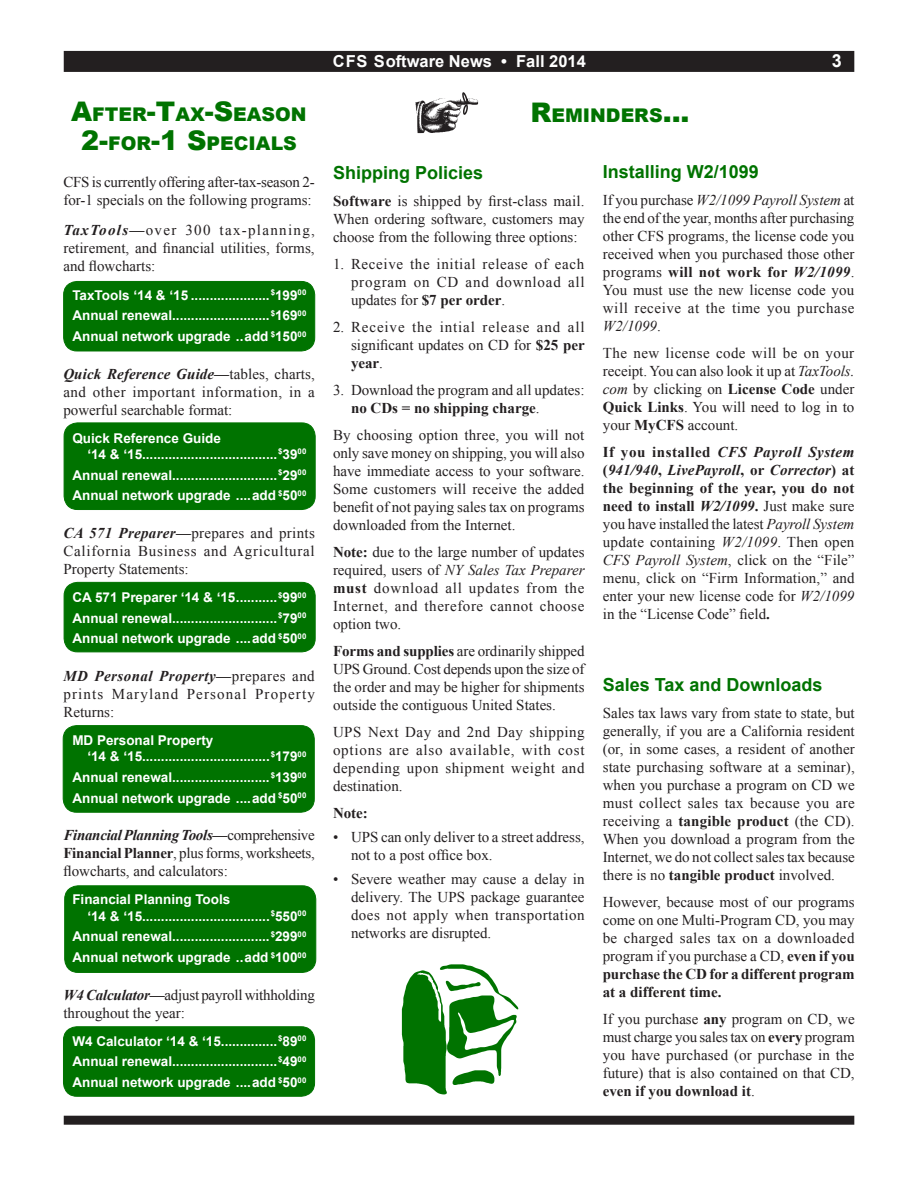
<style>
.page{position:relative;width:918px;height:1188px;background:#fff}
.page>*{position:absolute;margin:0;border:0;box-sizing:border-box;transform-origin:0 0}
.Headline{font:900 18.9px/28.5px "Arial";color:#007300;text-align:center}
.Heading_1{font:700 18px "Arial";color:#007300}
.t1{font:700 18px "Arial";color:#fff}
.Banner{font:700 16.5px "Arial";color:#fff}
.Bullet{font:15px/18px "Times New Roman";color:#231f20;text-align:justify}
.t2{font:700 15px "Times New Roman";color:#231f20}
.Pricing{font:700 13.5px/16.2px "Arial";color:#fff}
.s1{font-size:27px}
.s2{font-weight:700;font-style:italic}
.s3{font-weight:700}
.s4{font-style:italic}
</style>
<div class="page">
<div style="left:64px;top:52px;width:790px;height:19px;background:#231f20"></div>
<div style="left:64px;top:51px;width:790px;height:21px;border:2px solid #231f20"></div>
<div style="left:64px;top:1116px;width:790px;height:9px;background:#231f20"></div>
<img style="left:415px;top:98px;width:63px;height:35px">
<svg style="left:460px;top:92px;width:10px;height:24px"></svg>
<img style="left:401px;top:964px;width:118px;height:131px">
<div style="left:63px;top:1027px;width:252px;height:69px;background:#007300;border-radius:14px"></div>
<div style="left:63px;top:1027px;width:252px;height:69px;border:1px solid #007300;border-radius:14px"></div>
<div style="left:65px;top:886px;width:251px;height:86px;background:#007300;border-radius:14px"></div>
<div style="left:65px;top:886px;width:251px;height:87px;border:1px solid #007300;border-radius:14px"></div>
<div style="left:64px;top:281px;width:251px;height:70px;background:#007300;border-radius:14px"></div>
<div style="left:63px;top:281px;width:252px;height:70px;border:1px solid #007300;border-radius:14px"></div>
<div style="left:64px;top:582px;width:251px;height:70px;background:#007300;border-radius:14px"></div>
<div style="left:64px;top:582px;width:251px;height:70px;border:1px solid #007300;border-radius:14px"></div>
<div style="left:64px;top:423px;width:251px;height:87px;background:#007300;border-radius:14px"></div>
<div style="left:64px;top:423px;width:251px;height:87px;border:1px solid #007300;border-radius:14px"></div>
<div style="left:63px;top:726px;width:251px;height:86px;background:#007300;border-radius:14px"></div>
<div style="left:63px;top:725px;width:251px;height:87px;border:1px solid #007300;border-radius:14px"></div>
<p class="Headline" style="left:71px;top:100px;width:237px"><span class="s1">A</span>FT ER<span class="s1">-T</span>AX<span class="s1">-S</span>EASON<br><span class="s1">2-</span>FOR<span class="s1">-1 S</span>PECIALS</p>
<p class="Bullet" style="left:63px;top:173px;width:253px">CFS is currently offering after-tax-season 2- for-1 specials on the following programs:</p>
<p class="Bullet" style="left:63px;top:221px;width:253px"><span class="s2">TaxTools—</span>over 300 tax-planning, retirement, and financial utilities, forms, and flowcharts:</p>
<p class="Pricing" style="left:72px;top:287px;width:235px">TaxTools ‘14 &amp; ‘15 .....................<sup>$</sup>199<sup>00</sup></p>
<p class="Pricing" style="left:72px;top:308px;width:235px">Annual renewal..........................<sup>$</sup>169<sup>00</sup></p>
<p class="Pricing" style="left:72px;top:329px;width:235px">Annual network upgrade ..add <sup>$</sup>150<sup>00</sup></p>
<p class="Bullet" style="left:63px;top:364px;width:253px"><span class="s2">Quick Reference Guide—</span>tables, charts, and other important information, in a powerful searchable format:</p>
<p class="Pricing" style="left:87px;top:430px;width:220px;text-indent:-15px">Quick Reference Guide<br>‘14 &amp; ‘15....................................<sup>$</sup>39<sup>00</sup></p>
<p class="Pricing" style="left:72px;top:467px;width:235px">Annual renewal............................<sup>$</sup>29<sup>00</sup></p>
<p class="Pricing" style="left:72px;top:488px;width:235px">Annual network upgrade ....add <sup>$</sup>50<sup>00</sup></p>
<p class="Bullet" style="left:63px;top:524px;width:253px"><span class="s2">CA 571 Preparer—</span>prepares and prints California Business and Agricultural Property Statements:</p>
<p class="Pricing" style="left:72px;top:590px;width:235px">CA 571 Preparer ‘14 &amp; ‘15...........<sup>$</sup>99<sup>00</sup></p>
<p class="Pricing" style="left:72px;top:610px;width:235px">Annual renewal............................<sup>$</sup>79<sup>00</sup></p>
<p class="Pricing" style="left:72px;top:631px;width:235px">Annual network upgrade ....add <sup>$</sup>50<sup>00</sup></p>
<p class="Bullet" style="left:63px;top:667px;width:253px"><span class="s2">MD Personal Property—</span>prepares and prints Maryland Personal Property Returns:</p>
<p class="Pricing" style="left:87px;top:733px;width:220px;text-indent:-15px">MD Personal Property<br>‘14 &amp; ‘15..................................<sup>$</sup>179<sup>00</sup></p>
<p class="Pricing" style="left:72px;top:770px;width:235px">Annual renewal..........................<sup>$</sup>139<sup>00</sup></p>
<p class="Pricing" style="left:72px;top:790px;width:235px">Annual network upgrade ....add <sup>$</sup>50<sup>00</sup></p>
<p class="Bullet" style="left:63px;top:826px;width:253px"><span class="s2">Financial Planning Tools—</span>comprehensive <span class="s3">Financial Planner</span>, plus forms, worksheets, flowcharts, and calculators:</p>
<p class="Pricing" style="left:87px;top:892px;width:220px;text-indent:-15px">Financial Planning Tools<br>‘14 &amp; ‘15..................................<sup>$</sup>550<sup>00</sup></p>
<p class="Pricing" style="left:72px;top:929px;width:235px">Annual renewal..........................<sup>$</sup>299<sup>00</sup></p>
<p class="Pricing" style="left:72px;top:950px;width:235px">Annual network upgrade ..add <sup>$</sup>100<sup>00</sup></p>
<p class="Bullet" style="left:63px;top:985px;width:253px"><span class="s2">W4 Calculator—</span>adjust payroll withholding throughout the year:</p>
<p class="Pricing" style="left:72px;top:1033px;width:235px">W4 Calculator ‘14 &amp; ‘15...............<sup>$</sup>89<sup>00</sup></p>
<p class="Pricing" style="left:72px;top:1054px;width:235px">Annual renewal............................<sup>$</sup>49<sup>00</sup></p>
<p class="Pricing" style="left:72px;top:1075px;width:235px">Annual network upgrade ....add <sup>$</sup>50<sup>00</sup></p>
<p class="Banner" style="left:333px;top:50px;width:254px">CFS Software News • Fall 2014</p>
<p class="t1" style="left:832px;top:49px;width:12px">3</p>
<p class="Headline" style="left:530px;top:101px;width:161px"><span class="s1">R</span>EMI NDERS<span class="s1">...</span></p>
<p class="Heading_1" style="left:333px;top:160px;width:152px">Shipping Policies</p>
<p class="Bullet" style="left:333px;top:191px;width:253px"><span class="s3">Software</span> is shipped by first-class mail.<br>When ordering software, customers may choose from the following three options:</p>
<p class="Bullet" style="left:351px;top:254px;width:235px;text-indent:-18px">1. Receive the initial release of each program on CD and download all updates for <span class="s3">$7 per order</span>.</p>
<p class="Bullet" style="left:351px;top:317px;width:235px;text-indent:-18px">2. Receive the intial release and all significant updates on CD for <span class="s3">$25 per year</span>.</p>
<p class="Bullet" style="left:351px;top:380px;width:235px;text-indent:-18px">3. Download the program and all updates: <span class="s3">no CDs = no shipping charge</span>.</p>
<p class="Bullet" style="left:333px;top:425px;width:253px">By choosing option three, you will not only save money on shipping, you will also have immediate access to your software.<br>Some customers will receive the added benefit of not paying sales tax on programs downloaded from the Internet.</p>
<p class="Bullet" style="left:333px;top:542px;width:253px"><span class="s3">Note:</span> due to the large number of updates required, users of <span class="s4">NY Sales Tax Preparer </span><span class="s3">must</span> download all updates from the Internet, and therefore cannot choose option two.</p>
<p class="Bullet" style="left:333px;top:641px;width:253px"><span class="s3">Forms and supplies</span> are ordinarily shipped UPS Ground. Cost depends upon the size of the order and may be higher for shipments outside the contiguous United States.</p>
<p class="Bullet" style="left:333px;top:722px;width:253px">UPS Next Day and 2nd Day shipping options are also available, with cost depending upon shipment weight and destination.</p>
<p class="t2" style="left:333px;top:802px;width:36px">Note:</p>
<p class="Bullet" style="left:351px;top:827px;width:235px;text-indent:-18px">• UPS can only deliver to a street address, not to a post office box.</p>
<p class="Bullet" style="left:351px;top:869px;width:235px;text-indent:-18px">• Severe weather may cause a delay in delivery. The UPS package guarantee does not apply when transportation networks are disrupted.</p>
<p class="Heading_1" style="left:603px;top:159px;width:158px">Installing W2/1099</p>
<p class="Bullet" style="left:603px;top:190px;width:253px">If you purchase <span class="s4">W2/1099 Payroll System</span> at the end of the year, months after purchasing other CFS programs, the license code you received when you purchased those other programs <span class="s3">will not work for</span> <span class="s2">W2/1099</span>.<br>You must use the new license code you will receive at the time you purchase <span class="s4">W2/1099</span>.</p>
<p class="Bullet" style="left:603px;top:343px;width:253px">The new license code will be on your receipt. You can also look it up at <span class="s4">TaxTools. com</span> by clicking on <span class="s3">License Code</span> under <span class="s3">Quick Links</span>. You will need to log in to your <span class="s3">MyCFS</span> account.</p>
<p class="Bullet" style="left:603px;top:442px;width:253px"><span class="s3">If you installed</span> <span class="s2">CFS Payroll System </span><span class="s3">(</span><span class="s2">941/940</span><span class="s3">,</span> <span class="s2">LivePayroll</span><span class="s3">, or</span> <span class="s2">Corrector</span><span class="s3">) at the beginning of the year, you do not need to install</span> <span class="s2">W2/1099</span><span class="s3">.</span> Just make sure you have installed the latest <span class="s4">Payroll System </span>update containing <span class="s4">W2/1099</span>. Then open <span class="s4">CFS Payroll System</span>, click on the “File” menu, click on “Firm Information,” and enter your new license code for <span class="s4">W2/1099 </span>in the “License Code” field<span class="s3">.</span></p>
<p class="Heading_1" style="left:603px;top:672px;width:221px">Sales Tax and Downloads</p>
<p class="Bullet" style="left:603px;top:703px;width:254px">Sales tax laws vary from state to state, but generally, if you are a California resident (or, in some cases, a resident of another state purchasing software at a seminar), when you purchase a program on CD we must collect sales tax because you are receiving a <span class="s3">tangible product</span> (the CD).<br>When you download a program from the Internet, we do not collect sales tax because there is no <span class="s3">tangible product</span> involved.</p>
<p class="Bullet" style="left:603px;top:892px;width:254px">However, because most of our programs come on one Multi-Program CD, you may be charged sales tax on a downloaded program if you purchase a CD, <span class="s3">even if you purchase the CD for a different program at a different time.</span></p>
<p class="Bullet" style="left:603px;top:1009px;width:254px">If you purchase <span class="s3">any</span> program on CD, we must charge you sales tax on <span class="s3">every</span> program you have purchased (or purchase in the future) that is also contained on that CD, <span class="s3">even if you download it</span>.</p>
</div>
